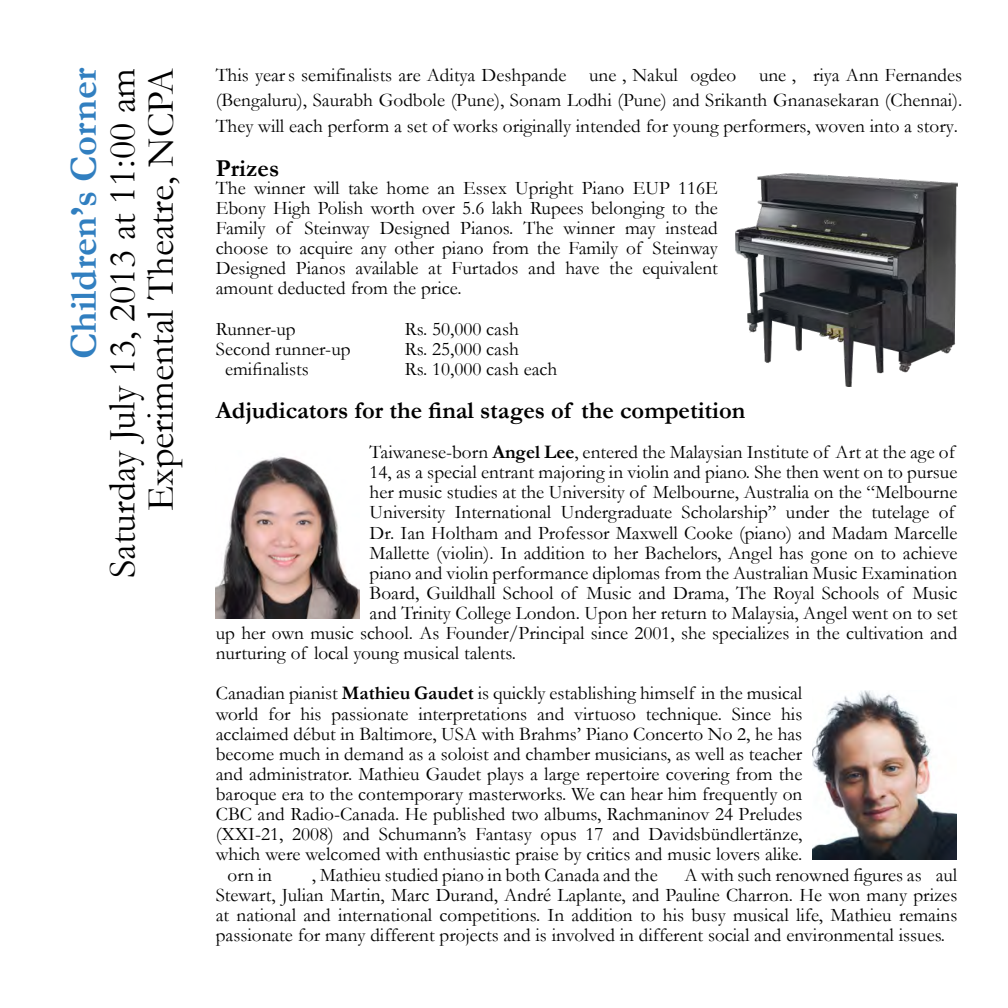
<style>
.page{position:relative;width:1008px;height:1008px;background:#fff}
.page>*{position:absolute;margin:0;border:0;box-sizing:border-box;transform-origin:0 0}
.t1{font:38.5px "Garamond";color:#000}
.t2{font:700 38.5px "Garamond";color:#317fc0}
.t3{font:700 24.5px "Garamond";color:#000}
.t4{font:19.25px/20.1px "Garamond";color:#000;text-align:justify}
.s1{font-weight:700}
</style>
<div class="page">
<img style="left:216px;top:456px;width:144px;height:163px">
<img style="left:812px;top:691px;width:144px;height:168px">
<img style="left:736px;top:173px;width:221px;height:214px">
<p class="t2" style="left:61px;top:359px;width:292px;rotate:-90deg">Children’s Corner</p>
<p class="t1" style="left:99px;top:578px;width:512px;rotate:-90deg">Saturday July 13, 2013 at 11:00 am</p>
<p class="t1" style="left:138px;top:511px;width:445px;rotate:-90deg">Experimental Theatre, NCPA</p>
<p class="t4" style="left:216px;top:62px;width:748px;line-height:25.6px">This year’s semifinalists are Aditya Deshpande (Pune), Nakul Jogdeo (Pune), Priya Ann Fernandes (Bengaluru), Saurabh Godbole (Pune), Sonam Lodhi (Pune) and Srikanth Gnanasekaran (Chennai).<br>They will each perform a set of works originally intended for young performers, woven into a story.</p>
<p class="t3" style="left:216px;top:153px;width:65px">Prizes</p>
<p class="t4" style="left:216px;top:177px;width:504px">The winner will take home an Essex Upright Piano EUP 116E Ebony High Polish worth over 5.6 lakh Rupees belonging to the Family of Steinway Designed Pianos. The winner may instead choose to acquire any other piano from the Family of Steinway Designed Pianos available at Furtados and have the equivalent amount deducted from the price.</p>
<p class="t4" style="left:216px;top:318px;width:81px">Runner-up</p>
<p class="t4" style="left:405px;top:318px;width:116px">Rs. 50,000 cash</p>
<p class="t4" style="left:216px;top:338px;width:136px">Second runner-up</p>
<p class="t4" style="left:405px;top:338px;width:116px">Rs. 25,000 cash</p>
<p class="t4" style="left:216px;top:358px;width:95px">Semifinalists</p>
<p class="t4" style="left:405px;top:358px;width:154px">Rs. 10,000 cash each</p>
<p class="t3" style="left:216px;top:395px;width:531px">Adjudicators for the final stages of the competition</p>
<p class="t4" style="left:370px;top:442px;width:587px">Taiwanese-born <span class="s1">Angel Lee</span>, entered the Malaysian Institute of Art at the age of</p>
<p class="t4" style="left:370px;top:462px;width:589px">14, as a special entrant majoring in violin and piano. She then went on to pursue</p>
<p class="t4" style="left:370px;top:482px;width:589px">her music studies at the University of Melbourne, Australia on the “Melbourne</p>
<p class="t4" style="left:370px;top:502px;width:587px">University International Undergraduate Scholarship” under the tutelage of</p>
<p class="t4" style="left:370px;top:522px;width:589px">Dr. Ian Holtham and Professor Maxwell Cooke (piano) and Madam Marcelle</p>
<p class="t4" style="left:370px;top:542px;width:589px">Mallette (violin). In addition to her Bachelors, Angel has gone on to achieve</p>
<p class="t4" style="left:370px;top:562px;width:589px">piano and violin performance diplomas from the Australian Music Examination</p>
<p class="t4" style="left:370px;top:583px;width:589px">Board, Guildhall School of Music and Drama, The Royal Schools of Music</p>
<p class="t4" style="left:370px;top:603px;width:589px">and Trinity College London. Upon her return to Malaysia, Angel went on to set</p>
<p class="t4" style="left:216px;top:623px;width:743px">up her own music school. As Founder/Principal since 2001, she specializes in the cultivation and</p>
<p class="t4" style="left:216px;top:643px;width:302px">nurturing of local young musical talents.</p>
<p class="t4" style="left:216px;top:683px;width:743px;text-align:left">Canadian pianist <span class="s1">Mathieu Gaudet</span> is quickly establishing himself in the musical<br>world for his passionate interpretations and virtuoso technique. Since his<br>acclaimed début in Baltimore, USA with Brahms’ Piano Concerto No 2, he has<br>become much in demand as a soloist and chamber musicians, as well as teacher<br>and administrator. Mathieu Gaudet plays a large repertoire covering from the<br>baroque era to the contemporary masterworks. We can hear him frequently on<br>CBC and Radio-Canada. He published two albums, Rachmaninov 24 Preludes<br>(XXI-21, 2008) and Schumann’s Fantasy opus 17 and Davidsbündlertänze,<br>which were welcomed with enthusiastic praise by critics and music lovers alike.<br>Born in 1977, Mathieu studied piano in both Canada and the USA with such renowned figures as Paul Stewart, Julian Martin, Marc Durand, André Laplante, and Pauline Charron. He won many prizes at national and international competitions. In addition to his busy musical life, Mathieu remains passionate for many different projects and is involved in different social and environmental issues.</p>
</div>
